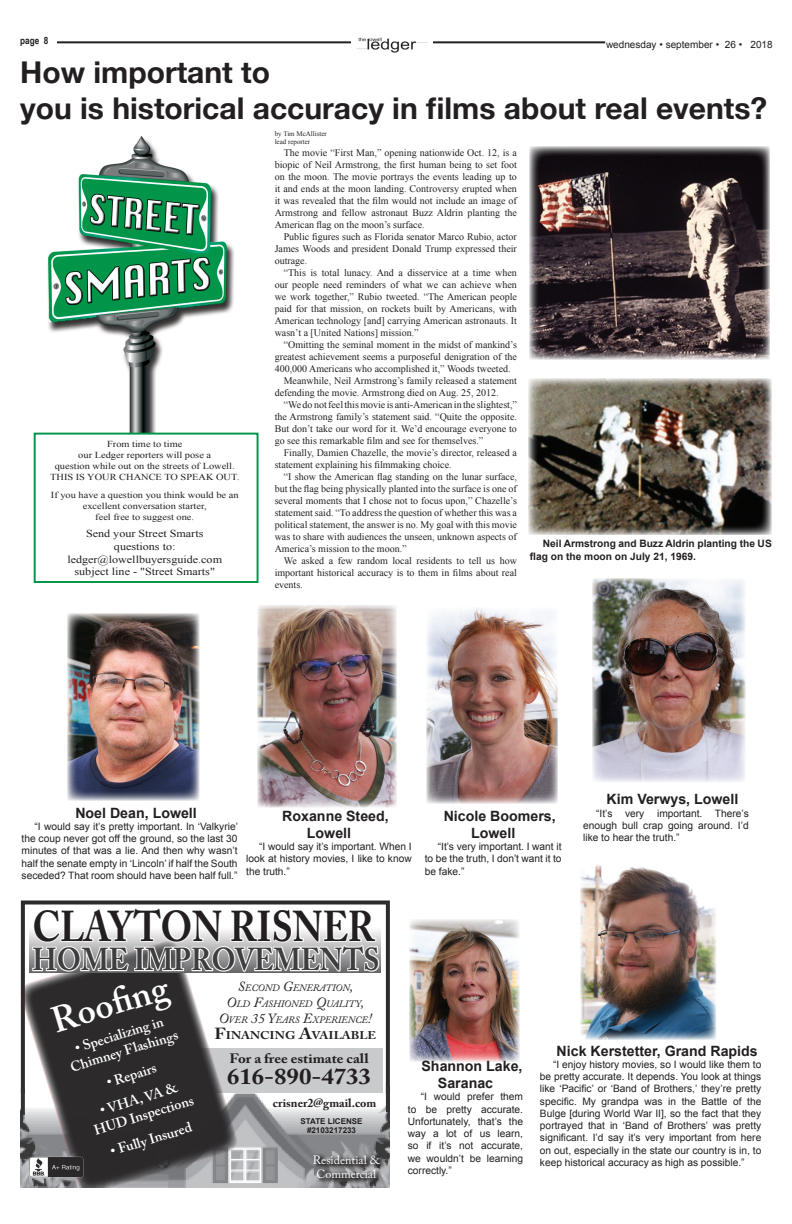
<style>
.page{position:relative;width:792px;height:1224px;background:#fff}
.page>*{position:absolute;margin:0;border:0;box-sizing:border-box;transform-origin:0 0}
.t1{font:700 42.8px "Adobe Caslon Pro";color:#231f20;scale:.86 1}
.t2{font:600 36px "Adobe Caslon Pro";color:#fff}
.t3{font:700 31.5px "Adobe Caslon Pro";color:#3e3e3f;scale:.89 1}
.t4{font:700 30px/36px "Helvetica Neue";color:#231f20}
.t5{font:700 22.6px "Adobe Caslon Pro";color:#231f20;scale:1.1 1}
.t6{font:700 14.2px/17px "Arial";color:#231f20}
.t7{font:600 14px/16.8px "Adobe Caslon Pro";color:#fff;text-align:center}
.t8{font:700 13.5px "Adobe Caslon Pro";color:#231f20;scale:1.1 1}
.t9{font:12px/14.4px "Adobe Caslon Pro";color:#fff;text-align:center}
.t10{font:700 12px "Adobe Caslon Pro";color:#231f20}
.t11{font:700 11.2px "Adobe Caslon Pro";color:#231f20;scale:1.11 1}
.t12{font:10.7px/12.7px "Times New Roman";color:#231f20;text-align:center;scale:1.14 1}
.t13{font:10.2px/12.2px "Arial";color:#231f20;text-align:justify}
.t14{font:700 10.2px/12.2px "Arial";color:#231f20}
.t15{font:10px/12px "Times New Roman";color:#231f20;text-align:justify}
.t16{font:10px "Arial";color:#231f20}
.t17{font:700 10px "Arial Narrow";color:#231f20}
.t18{font:italic 9.8px/16.2px "Adobe Caslon Pro";color:#231f20;text-align:center}
.t19{font:9.1px/11px "Times New Roman";color:#231f20;text-align:center;scale:1.14 1}
.t20{font:700 8px/9px "Arial";color:#231f20;text-align:center}
.t21{font:7px/8.4px "Times New Roman";color:#231f20}
.s1{font-size:14px}
.s2{font-size:16px}
</style>
<div class="page">
<img style="left:356px;top:37px;width:72px;height:16px">
<hr style="left:57px;top:41px;width:294px;height:2px;background:#231f20">
<hr style="left:433px;top:41px;width:172px;height:2px;background:#231f20">
<div style="left:122px;top:1048px;width:261px;height:44px;background:#c9cacc"></div>
<img style="left:240px;top:1094px;width:150px;height:94px">
<hr style="left:386px;top:1086px;width:4px;height:26px;background:#333233">
<svg style="left:21px;top:938px;width:219px;height:250px;background:#575657"></svg>
<svg style="left:31px;top:900px;width:349px;height:126px"></svg>
<svg style="left:312px;top:1152px;width:76px;height:33px;background:#717073"></svg>
<img style="left:27px;top:1152px;width:58px;height:31px">
<img style="left:33px;top:137px;width:226px;height:331px">
<div style="left:34px;top:433px;width:225px;height:150px;background:#fff;border:2px solid #009549"></div>
<img style="left:593px;top:579px;width:153px;height:203px">
<img style="left:580px;top:864px;width:136px;height:176px">
<img style="left:426px;top:608px;width:132px;height:195px">
<img style="left:68px;top:613px;width:131px;height:187px">
<img style="left:257px;top:605px;width:139px;height:202px">
<img style="left:409px;top:919px;width:111px;height:143px">
<img style="left:529px;top:147px;width:241px;height:213px">
<img style="left:528px;top:379px;width:243px;height:156px">
<p class="t17" style="left:20px;top:33px;width:30px">page 8</p>
<p class="t16" style="left:606px;top:38px;width:168px">wednesday • september • 26 • 2018</p>
<h3 class="t4" style="left:20px;top:55px;width:749px">How important to<br>you is historical accuracy in films about real events?</h3>
<p class="t19" style="left:50px;top:438px;width:167px">From time to time<br>our Ledger reporters will pose a<br>question while out on the streets of Lowell.<br>This is your chance to speak out.</p>
<p class="t19" style="left:51px;top:489px;width:166px">If you have a question you think would be an excellent conversation starter,<br>feel free to suggest one.</p>
<p class="t12" style="left:67px;top:527px;width:137px">Send your Street Smarts questions to: ledger@lowellbuyersguide.com subject line - "Street Smarts"</p>
<p class="t21" style="left:275px;top:129px;width:54px">by Tim McAllister lead reporter</p>
<p class="t15" style="left:275px;top:147px;width:244px;text-indent:9px">The movie “First Man,” opening nationwide Oct. 12, is a biopic of Neil Armstrong, the first human being to set foot on the moon. The movie portrays the events leading up to it and ends at the moon landing. Controversy erupted when it was revealed that the film would not include an image of Armstrong and fellow astronaut Buzz Aldrin planting the American flag on the moon’s surface.</p>
<p class="t15" style="left:275px;top:231px;width:244px;text-indent:9px">Public figures such as Florida senator Marco Rubio, actor James Woods and president Donald Trump expressed their outrage.</p>
<p class="t15" style="left:275px;top:267px;width:244px;text-indent:9px">“This is total lunacy. And a disservice at a time when our people need reminders of what we can achieve when we work together,” Rubio tweeted. “The American people paid for that mission, on rockets built by Americans, with American technology [and] carrying American astronauts. It wasn’t a [United Nations] mission.”</p>
<p class="t15" style="left:284px;top:339px;width:235px">“Omitting the seminal moment in the midst of mankind’s</p>
<p class="t15" style="left:275px;top:351px;width:244px">greatest achievement seems a purposeful denigration of the</p>
<p class="t15" style="left:275px;top:363px;width:237px">400,000 Americans who accomplished it,” Woods tweeted.</p>
<p class="t15" style="left:284px;top:375px;width:235px">Meanwhile, Neil Armstrong’s family released a statement</p>
<p class="t15" style="left:275px;top:387px;width:225px">defending the movie. Armstrong died on Aug. 25, 2012.</p>
<p class="t15" style="left:284px;top:399px;width:235px">“We do not feel this movie is anti-American in the slightest,”</p>
<p class="t15" style="left:275px;top:411px;width:244px">the Armstrong family’s statement said. “Quite the opposite.</p>
<p class="t15" style="left:275px;top:423px;width:244px">But don’t take our word for it. We’d encourage everyone to</p>
<p class="t15" style="left:275px;top:435px;width:210px">go see this remarkable film and see for themselves.”</p>
<p class="t15" style="left:284px;top:447px;width:235px">Finally, Damien Chazelle, the movie’s director, released a</p>
<p class="t15" style="left:275px;top:459px;width:178px">statement explaining his filmmaking choice.</p>
<p class="t15" style="left:284px;top:471px;width:235px">“I show the American flag standing on the lunar surface,</p>
<p class="t15" style="left:275px;top:483px;width:244px">but the flag being physically planted into the surface is one of</p>
<p class="t15" style="left:275px;top:495px;width:244px">several moments that I chose not to focus upon,” Chazelle’s</p>
<p class="t15" style="left:275px;top:507px;width:244px">statement said. “To address the question of whether this was a</p>
<p class="t15" style="left:275px;top:519px;width:244px">political statement, the answer is no. My goal with this movie</p>
<p class="t15" style="left:275px;top:531px;width:244px">was to share with audiences the unseen, unknown aspects of</p>
<p class="t15" style="left:275px;top:543px;width:133px">America’s mission to the moon.”</p>
<p class="t15" style="left:284px;top:555px;width:235px">We asked a few random local residents to tell us how</p>
<p class="t15" style="left:275px;top:567px;width:244px">important historical accuracy is to them in films about real</p>
<p class="t15" style="left:275px;top:579px;width:30px">events.</p>
<p class="t14" style="left:530px;top:538px;width:243px;text-indent:13px">Neil Armstrong and Buzz Aldrin planting the US flag on the moon on July 21, 1969.</p>
<h3 class="t6" style="left:75px;top:805px;width:123px">Noel Dean, Lowell</h3>
<p class="t13" style="left:22px;top:820px;width:218px;text-indent:13px">“I would say it’s pretty important. In ‘Valkyrie’ the coup never got off the ground, so the last 30 minutes of that was a lie. And then why wasn’t half the senate empty in ‘Lincoln’ if half the South seceded? That room should have been half full.”</p>
<h3 class="t6" style="left:307px;top:808px;width:83px;text-indent:-25px">Roxanne Steed,<br>Lowell</h3>
<p class="t13" style="left:246px;top:840px;width:167px;text-indent:13px">“I would say it’s important. When I look at history movies, I like to know the truth.”</p>
<h1 class="t1" style="left:32px;top:901px;width:400px">CLAYTON RISNER</h1>
<h3 class="t3" style="left:32px;top:941px;width:392px">HOME IMPROVEMENTS</h3>
<h3 class="t6" style="left:471px;top:808px;width:86px;text-indent:-27px">Nicole Boomers,<br>Lowell</h3>
<p class="t13" style="left:425px;top:840px;width:138px;text-indent:13px">“It’s very important. I want it to be the truth, I don’t want it to be fake.”</p>
<h3 class="t6" style="left:607px;top:791px;width:133px">Kim Verwys, Lowell</h3>
<p class="t13" style="left:583px;top:807px;width:167px;text-indent:13px">“It’s very important. There’s enough bull crap going around. I’d like to hear the truth.”</p>
<h2 class="t2" style="left:46px;top:1001px;width:122px;rotate:-17deg">Roofing</h2>
<h3 class="t7" style="left:63px;top:1043px;width:113px;rotate:-17deg">• Specializing in<br>Chimney Flashings</h3>
<h3 class="t7" style="left:105px;top:1074px;width:53px;rotate:-17deg">• Repairs</h3>
<h3 class="t7" style="left:87px;top:1106px;width:105px;rotate:-17deg">• VHA, VA &amp;<br>HUD Inspections</h3>
<h3 class="t7" style="left:108px;top:1143px;width:86px;rotate:-17deg">• Fully Insured</h3>
<p class="t18" style="left:219px;top:979px;width:155px"><span class="s1">S</span>ECOND <span class="s1">G</span>ENERATION<span class="s1">,<br>O</span>LD <span class="s1">F</span>ASHIONED <span class="s1">Q</span>UALITY<span class="s1">,<br>O</span>VER <span class="s1">35 Y</span>EARS <span class="s1">E</span>XPERIENCE<span class="s1">!</span></p>
<p class="t11" style="left:215px;top:1029px;width:147px"><span class="s2">F</span>INANCING <span class="s2">A</span>VAILABLE</p>
<h3 class="t8" style="left:229px;top:1050px;width:128px">For a free estimate call</h3>
<h3 class="t5" style="left:227px;top:1063px;width:132px">616-890-4733</h3>
<p class="t10" style="left:273px;top:1095px;width:105px">crisner2@gmail.com</p>
<p class="t20" style="left:301px;top:1117px;width:63px">STATE LICENSE #2103217233</p>
<p class="t9" style="left:313px;top:1152px;width:68px">Residential &amp;<br>Commercial</p>
<h3 class="t6" style="left:438px;top:1058px;width:86px;text-indent:-16px">Shannon Lake,<br>Saranac</h3>
<p class="t13" style="left:408px;top:1091px;width:117px;text-indent:13px">“I would prefer them to be pretty accurate.<br>Unfortunately, that’s the way a lot of us learn, so if it’s not accurate, we wouldn’t be learning correctly.”</p>
<h3 class="t6" style="left:557px;top:1043px;width:203px">Nick Kerstetter, Grand Rapids</h3>
<p class="t13" style="left:540px;top:1058px;width:223px;text-indent:13px">“I enjoy history movies, so I would like them to be pretty accurate. It depends. You look at things like ‘Pacific’ or ‘Band of Brothers,’ they’re pretty specific. My grandpa was in the Battle of the Bulge [during World War II], so the fact that they portrayed that in ‘Band of Brothers’ was pretty significant. I’d say it’s very important from here on out, especially in the state our country is in, to keep historical accuracy as high as possible.”</p>
</div>
